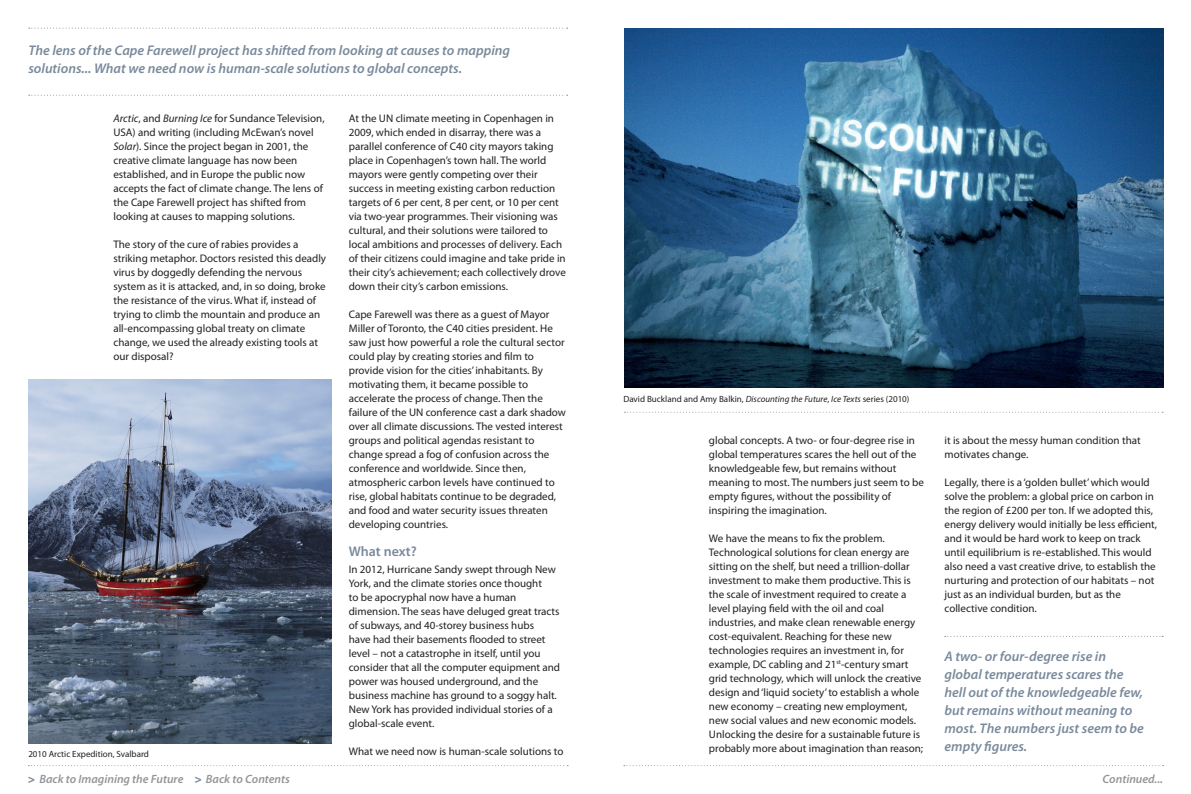
<style>
.page{position:relative;width:1191px;height:794px;background:#fff}
.page>*{position:absolute;margin:0;border:0;box-sizing:border-box;transform-origin:0 0}
.t1{font:italic 600 14px/18px "Myriad Pro";color:#7a8a9c}
._11_15_regular{font:600 14px "Myriad Pro";letter-spacing:-.005em;color:#7a8a9c}
.t2{font:italic 600 12px "Myriad Pro";color:#939598}
._11_15_regular-2{font:11px/14px "Myriad Pro";color:#231f20}
.t3{font:9px "Myriad Pro";color:#231f20}
.s1{font-style:italic}
.s2{font-weight:900;color:#7a8a9c}
</style>
<div class="page">
<img style="left:28px;top:380px;width:304px;height:363px">
<svg style="left:29px;top:28px;width:538px;height:1px"></svg>
<svg style="left:29px;top:95px;width:538px;height:1px"></svg>
<svg style="left:28px;top:765px;width:540px;height:1px"></svg>
<svg style="left:944px;top:636px;width:219px;height:1px"></svg>
<svg style="left:624px;top:765px;width:539px;height:1px"></svg>
<img style="left:624px;top:28px;width:539px;height:359px">
<svg style="left:624px;top:412px;width:539px;height:1px"></svg>
<p class="t1" style="left:28px;top:42px;width:483px">The lens of the Cape Farewell project has shifted from looking at causes to mapping solutions... What we need now is human-scale solutions to global concepts.</p>
<p class="_11_15_regular-2" style="left:113px;top:111px;width:213px"><span class="s1">Arctic</span>, and <span class="s1">Burning Ice</span> for Sundance Television, USA) and writing (including McEwan’s novel <span class="s1">Solar</span>). Since the project began in 2001, the creative climate language has now been established, and in Europe the public now accepts the fact of climate change. The lens of the Cape Farewell project has shifted from looking at causes to mapping solutions.</p>
<p class="_11_15_regular-2" style="left:113px;top:237px;width:214px">The story of the cure of rabies provides a striking metaphor. Doctors resisted this deadly virus by doggedly defending the nervous system as it is attacked, and, in so doing, broke the resistance of the virus. What if, instead of trying to climb the mountain and produce an all-encompassing global treaty on climate change, we used the already existing tools at our disposal?</p>
<p class="t3" style="left:28px;top:749px;width:122px">2010 Arctic Expedition, Svalbard</p>
<p class="_11_15_regular-2" style="left:349px;top:111px;width:219px">At the UN climate meeting in Copenhagen in 2009, which ended in disarray, there was a parallel conference of C40 city mayors taking place in Copenhagen’s town hall. The world mayors were gently competing over their success in meeting existing carbon reduction targets of 6 per cent, 8 per cent, or 10 per cent via two-year programmes. Their visioning was cultural, and their solutions were tailored to local ambitions and processes of delivery. Each of their citizens could imagine and take pride in their city’s achievement; each collectively drove down their city’s carbon emissions.</p>
<p class="_11_15_regular-2" style="left:349px;top:307px;width:219px">Cape Farewell was there as a guest of Mayor Miller of Toronto, the C40 cities president. He saw just how powerful a role the cultural sector could play by creating stories and film to provide vision for the cities’ inhabitants. By motivating them, it became possible to accelerate the process of change. Then the failure of the UN conference cast a dark shadow over all climate discussions. The vested interest groups and political agendas resistant to change spread a fog of confusion across the conference and worldwide. Since then, atmospheric carbon levels have continued to rise, global habitats continue to be degraded, and food and water security issues threaten developing countries.</p>
<p class="_11_15_regular" style="left:349px;top:544px;width:70px">What next?</p>
<p class="_11_15_regular-2" style="left:349px;top:562px;width:213px">In 2012, Hurricane Sandy swept through New York, and the climate stories once thought<br>to be apocryphal now have a human dimension. The seas have deluged great tracts of subways, and 40-storey business hubs<br>have had their basements flooded to street level – not a catastrophe in itself, until you consider that all the computer equipment and power was housed underground, and the business machine has ground to a soggy halt.<br>New York has provided individual stories of a global-scale event.</p>
<p class="_11_15_regular-2" style="left:349px;top:745px;width:216px">What we need now is human-scale solutions to</p>
<p class="t3" style="left:623px;top:394px;width:288px">David Buckland and Amy Balkin, <span class="s1">Discounting the Future</span>, <span class="s1">Ice Texts</span> series (2010)</p>
<p class="_11_15_regular-2" style="left:709px;top:433px;width:216px">global concepts. A two- or four-degree rise in global temperatures scares the hell out of the knowledgeable few, but remains without meaning to most. The numbers just seem to be empty figures, without the possibility of inspiring the imagination.</p>
<p class="_11_15_regular-2" style="left:709px;top:531px;width:216px">We have the means to fix the problem.<br>Technological solutions for clean energy are sitting on the shelf, but need a trillion-dollar investment to make them productive. This is the scale of investment required to create a level playing field with the oil and coal industries, and make clean renewable energy cost-equivalent. Reaching for these new technologies requires an investment in, for example, DC cabling and 21<sup>st</sup>-century smart grid technology, which will unlock the creative design and ‘liquid society’ to establish a whole new economy – creating new employment, new social values and new economic models.<br>Unlocking the desire for a sustainable future is probably more about imagination than reason;</p>
<p class="_11_15_regular-2" style="left:944px;top:433px;width:198px">it is about the messy human condition that motivates change.</p>
<p class="_11_15_regular-2" style="left:944px;top:475px;width:214px">Legally, there is a ‘golden bullet’ which would solve the problem: a global price on carbon in the region of £200 per ton. If we adopted this, energy delivery would initially be less efficient, and it would be hard work to keep on track until equilibrium is re-established. This would also need a vast creative drive, to establish the nurturing and protection of our habitats – not just as an individual burden, but as the collective condition.</p>
<p class="t1" style="left:944px;top:647px;width:201px">A two- or four-degree rise in global temperatures scares the hell out of the knowledgeable few, but remains without meaning to most. The numbers just seem to be empty figures.</p>
<p class="t2" style="left:28px;top:772px;width:264px"><span class="s2">&gt;</span> Back to Imagining the Future <span class="s2">&gt;</span> Back to Contents</p>
<p class="t2" style="left:1102px;top:772px;width:62px">Continued...</p>
</div>
